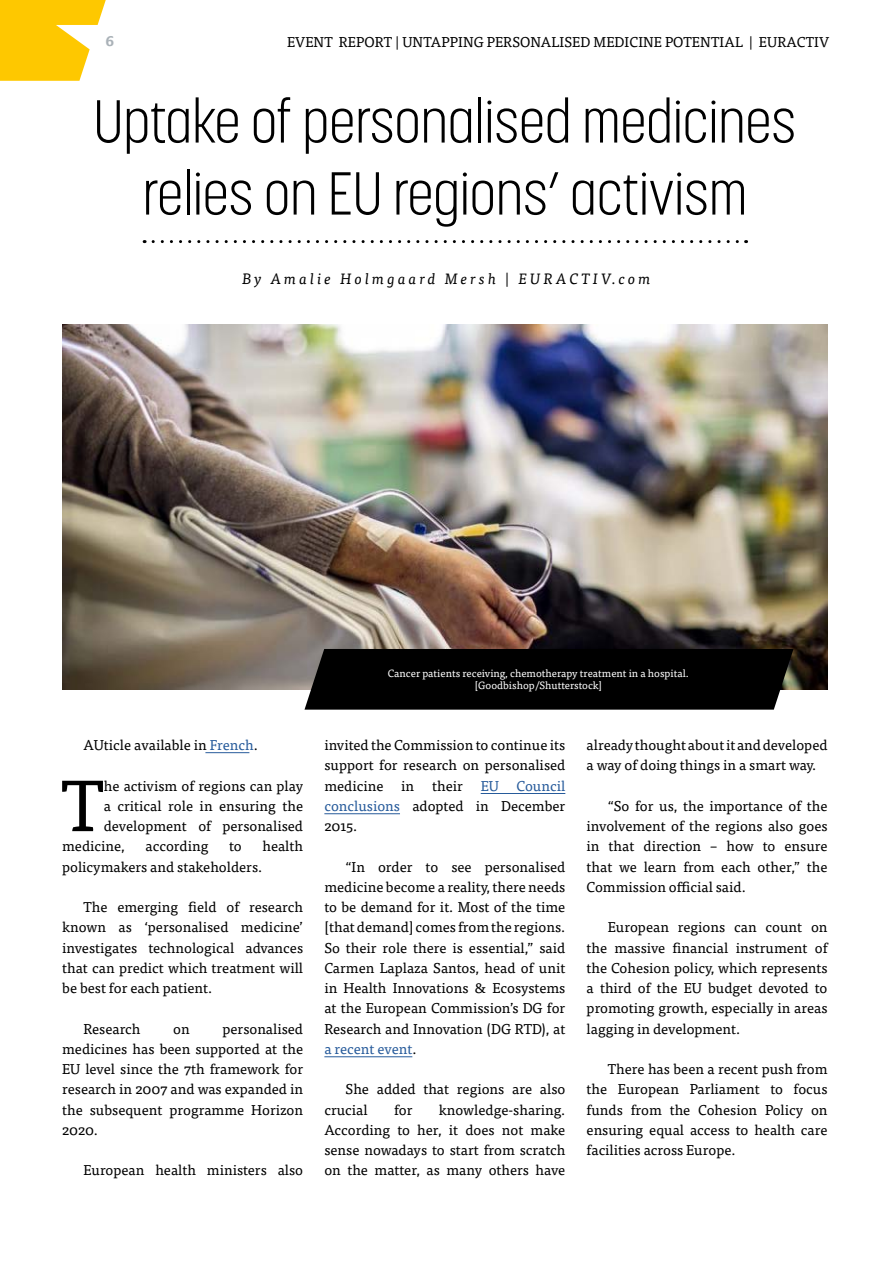
<style>
.page{position:relative;width:893px;height:1263px;background:#fff}
.page>*{position:absolute;margin:0;border:0;box-sizing:border-box;transform-origin:0 0}
.t1{font:72.6px "Tisa Pro";color:#000}
.t2{font:300 60px/72px "Korolev Condensed";color:#000;text-align:center}
.t3{font:italic 15px "Tisa Pro";letter-spacing:.2em;color:#000}
.t4{font:14.25px/20.2px "Tisa Pro";color:#000;text-align:justify}
.t5{font:14.25px "Tisa Pro";color:#275b9b}
.t6{font:700 14.25px "Tisa Pro";color:#aab2b8}
.t7{font:10.5px/12.6px "Tisa Pro";color:#fff;text-align:center}
.s1{color:#275b9b}
</style>
<div class="page">
<svg style="left:0;top:0;width:106px;height:81px"></svg>
<hr style="left:205px;top:752px;width:44px;height:1px;background:#275b9b">
<hr style="left:481px;top:793px;width:84px;height:1px;background:#275b9b">
<hr style="left:324px;top:813px;width:76px;height:1px;background:#275b9b">
<hr style="left:324px;top:1056px;width:88px;height:1px;background:#275b9b">
<img style="left:62px;top:325px;width:766px;height:364px">
<div style="left:304px;top:649px;width:489px;height:61px;background:#000"></div>
<svg style="left:153px;top:240px;width:594px;height:3px"></svg>
<p class="t6" style="left:106px;top:29px;width:10px">6</p>
<p class="t4" style="left:287px;top:31px;width:544px">EVENT REPORT | UNTAPPING PERSONALISED MEDICINE POTENTIAL | EURACTIV</p>
<h2 class="t2" style="left:94px;top:85px;width:704px">Uptake of personalised medicines relies on EU regions’ activism</h2>
<p class="t3" style="left:242px;top:268px;width:410px">By Amalie Holmgaard Mersh | EURACTIV.com</p>
<p class="t4" style="left:83px;top:734px;width:176px">AUticle available in <span class="s1">French</span>.</p>
<h1 class="t1" style="left:61px;top:752px;width:44px">T</h1>
<p class="t4" style="left:104px;top:775px;width:201px">he activism of regions can play</p>
<p class="t4" style="left:104px;top:795px;width:201px">a critical role in ensuring the</p>
<p class="t4" style="left:104px;top:815px;width:201px">development of personalised</p>
<p class="t4" style="left:62px;top:835px;width:64px">medicine,</p>
<p class="t4" style="left:146px;top:835px;width:64px">according</p>
<p class="t4" style="left:229px;top:835px;width:14px">to</p>
<p class="t4" style="left:262px;top:835px;width:42px">health</p>
<p class="t4" style="left:62px;top:856px;width:202px">policymakers and stakeholders.</p>
<p class="t4" style="left:62px;top:896px;width:242px;text-indent:21px">The emerging field of research known as ‘personalised medicine’ investigates technological advances that can predict which treatment will be best for each patient.</p>
<p class="t4" style="left:83px;top:1018px;width:59px">Research</p>
<p class="t4" style="left:173px;top:1018px;width:18px">on</p>
<p class="t4" style="left:62px;top:1018px;width:242px;text-indent:160px">personalised medicines has been supported at the EU level since the 7th framework for research in 2007 and was expanded in the subsequent programme Horizon 2020.</p>
<p class="t4" style="left:83px;top:1159px;width:221px">European health ministers also</p>
<p class="t7" style="left:388px;top:666px;width:302px">Cancer patients receiving, chemotherapy treatment in a hospital. [Goodbishop/Shutterstock]</p>
<p class="t4" style="left:324px;top:734px;width:242px">invited the Commission to continue its support for research on personalised medicine</p>
<p class="t4" style="left:324px;top:775px;width:242px;text-indent:192px"><span class="s1">Council conclusions</span> adopted in December 2015.</p>
<p class="t4" style="left:324px;top:856px;width:242px;text-indent:21px">“In order to see personalised medicine become a reality, there needs to be demand for it. Most of the time [that demand] comes from the regions.<br>So their role there is essential,” said Carmen Laplaza Santos, head of unit in Health Innovations &amp; Ecosystems at the European Commission’s DG for Research and Innovation (DG RTD), at <span class="s1">a recent event</span>.</p>
<p class="t4" style="left:324px;top:1078px;width:242px;text-indent:21px">She added that regions are also crucial</p>
<p class="t4" style="left:401px;top:775px;width:14px">in</p>
<p class="t4" style="left:432px;top:775px;width:32px">their</p>
<p class="t5" style="left:481px;top:775px;width:20px">EU</p>
<p class="t4" style="left:324px;top:1099px;width:242px;text-indent:115px">knowledge-sharing.<br>According to her, it does not make sense nowadays to start from scratch on the matter, as many others have</p>
<p class="t4" style="left:394px;top:1099px;width:20px">for</p>
<p class="t4" style="left:587px;top:734px;width:242px">already thought about it and developed a way of doing things in a smart way.</p>
<p class="t4" style="left:587px;top:795px;width:242px;text-indent:21px">“So for us, the importance of the involvement of the regions also goes in that direction – how to ensure that we learn from each other,” the Commission official said.</p>
<p class="t4" style="left:587px;top:916px;width:242px;text-indent:21px">European regions can count on the massive financial instrument of the Cohesion policy, which represents a third of the EU budget devoted to promoting growth, especially in areas lagging in development.</p>
<p class="t4" style="left:587px;top:1058px;width:242px;text-indent:21px">There has been a recent push from the European Parliament to focus funds from the Cohesion Policy on ensuring equal access to health care facilities across Europe.</p>
</div>
